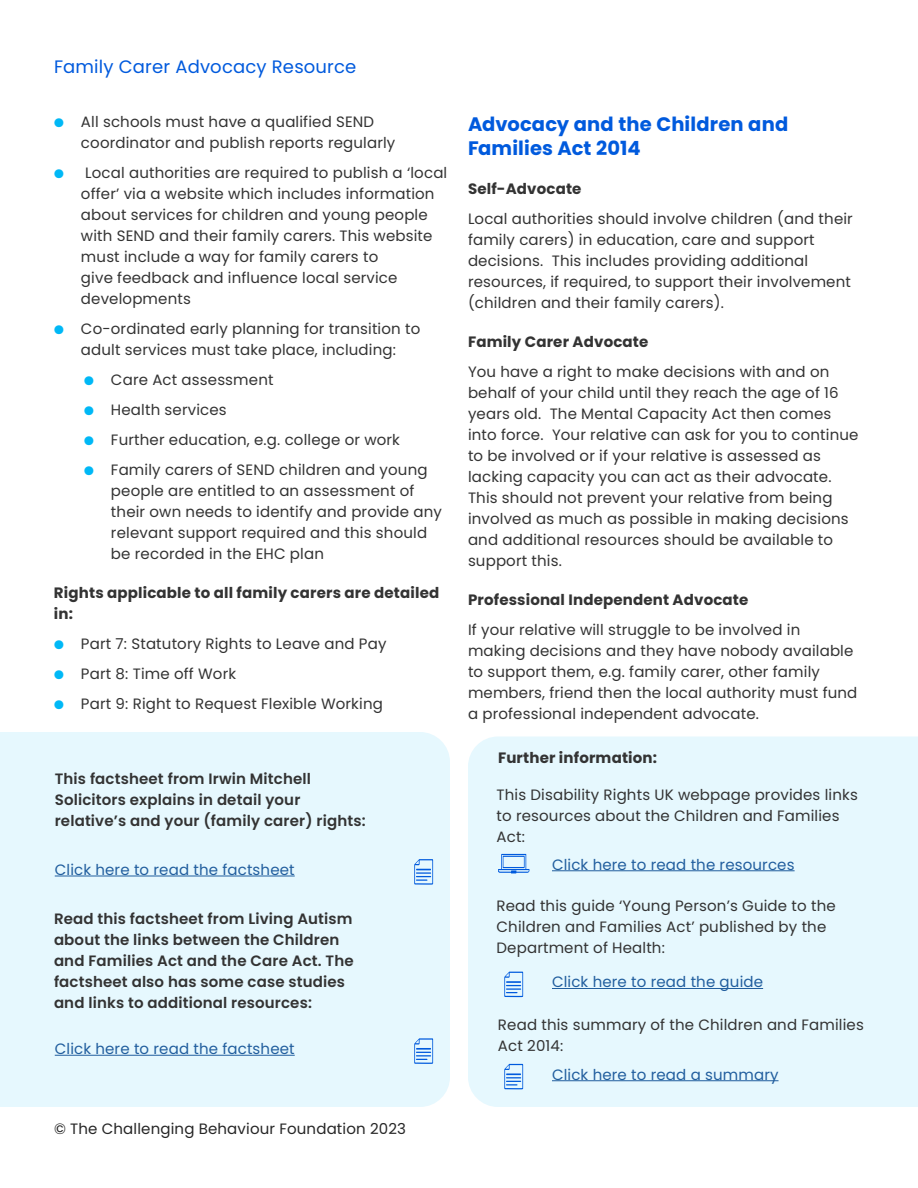
<style>
.page{position:relative;width:918px;height:1188px;background:#fff}
.page>*{position:absolute;margin:0;border:0;box-sizing:border-box;transform-origin:0 0}
.t1{font:700 19.5px/23.4px "Poppins";letter-spacing:.005em;color:#005add}
.t2{font:18px "Poppins";letter-spacing:.01em;color:#005add}
.t3{font:15px/21px "Poppins";letter-spacing:.01em;color:#333}
.t4{font:600 15px/21px "Poppins";letter-spacing:.01em;color:#333}
.t5{font:700 15px/21px "Poppins";letter-spacing:.01em;color:#333}
.t6{font:15px "Poppins";letter-spacing:.01em;color:#215e9e}
.t7{font:15px "Poppins";letter-spacing:.01em;color:#262626}
.s1{font-family:"Proxima Nova";color:#00b8f6}
</style>
<div class="page">
<div style="left:0;top:732px;width:450px;height:375px;background:#e6f8fe"></div>
<hr style="left:55px;top:876px;width:240px;height:1px;background:#215e9e">
<hr style="left:55px;top:1055px;width:240px;height:1px;background:#215e9e">
<svg style="left:414px;top:859px;width:19px;height:26px"></svg>
<svg style="left:414px;top:1038px;width:19px;height:26px"></svg>
<div style="left:468px;top:736px;width:450px;height:371px;background:#e6f8fe"></div>
<svg style="left:498px;top:854px;width:32px;height:19px"></svg>
<hr style="left:552px;top:870px;width:243px;height:1px;background:#215e9e">
<hr style="left:552px;top:988px;width:211px;height:1px;background:#215e9e">
<hr style="left:552px;top:1080px;width:227px;height:1px;background:#215e9e">
<svg style="left:504px;top:972px;width:19px;height:25px"></svg>
<svg style="left:504px;top:1064px;width:19px;height:26px"></svg>
<p class="t2" style="left:54px;top:56px;width:304px">Family Carer Advocacy Resource</p>
<p class="t3" style="left:81px;top:111px;width:316px;text-indent:-27px"><span class="s1">●</span> All schools must have a qualified SEND coordinator and publish reports regularly</p>
<p class="t3" style="left:81px;top:162px;width:368px;text-indent:-27px"><span class="s1">●</span> Local authorities are required to publish a ‘local offer’ via a website which includes information about services for children and young people with SEND and their family carers. This website must include a way for family carers to<br>give feedback and influence local service developments</p>
<p class="t3" style="left:54px;top:318px;width:368px;text-align:center"><span class="s1">●</span> Co-ordinated early planning for transition to adult services must take place, including:</p>
<p class="t3" style="left:84px;top:369px;width:191px"><span class="s1">●</span> Care Act assessment</p>
<p class="t3" style="left:84px;top:399px;width:144px"><span class="s1">●</span> Health services</p>
<p class="t3" style="left:84px;top:429px;width:318px"><span class="s1">●</span> Further education, e.g. college or work</p>
<p class="t3" style="left:111px;top:459px;width:332px;text-indent:-27px"><span class="s1">●</span> Family carers of SEND children and young people are entitled to an assessment of their own needs to identify and provide any relevant support required and this should be recorded in the EHC plan</p>
<p class="t5" style="left:54px;top:582px;width:387px">Rights applicable to all family carers are detailed in:</p>
<p class="t3" style="left:54px;top:633px;width:334px"><span class="s1">●</span> Part 7: Statutory Rights to Leave and Pay</p>
<p class="t3" style="left:54px;top:663px;width:184px"><span class="s1">●</span> Part 8: Time off Work</p>
<p class="t3" style="left:54px;top:693px;width:330px"><span class="s1">●</span> Part 9: Right to Request Flexible Working</p>
<p class="t4" style="left:55px;top:768px;width:312px">This factsheet from Irwin Mitchell<br>Solicitors explains in detail your relative’s and your (family carer) rights:</p>
<p class="t6" style="left:55px;top:861px;width:241px">Click here to read the factsheet</p>
<p class="t4" style="left:54px;top:909px;width:301px">Read this factsheet from Living Autism about the links between the Children and Families Act and the Care Act. The factsheet also has some case studies and links to additional resources:</p>
<p class="t6" style="left:55px;top:1040px;width:241px">Click here to read the factsheet</p>
<p class="t7" style="left:54px;top:1120px;width:354px">© The Challenging Behaviour Foundation 2023</p>
<h1 class="t1" style="left:468px;top:113px;width:322px">Advocacy and the Children and<br>Families Act 2014</h1>
<p class="t5" style="left:468px;top:178px;width:115px">Self-Advocate</p>
<p class="t3" style="left:468px;top:208px;width:386px">Local authorities should involve children (and their family carers) in education, care and support decisions. This includes providing additional resources, if required, to support their involvement (children and their family carers).</p>
<p class="t5" style="left:468px;top:331px;width:182px">Family Carer Advocate</p>
<p class="t3" style="left:468px;top:361px;width:392px">You have a right to make decisions with and on behalf of your child until they reach the age of 16 years old. The Mental Capacity Act then comes into force. Your relative can ask for you to continue to be involved or if your relative is assessed as lacking capacity you can act as their advocate.<br>This should not prevent your relative from being involved as much as possible in making decisions and additional resources should be available to support this.</p>
<p class="t5" style="left:468px;top:589px;width:282px">Professional Independent Advocate</p>
<p class="t3" style="left:468px;top:619px;width:391px">If your relative will struggle to be involved in making decisions and they have nobody available to support them, e.g. family carer, other family members, friend then the local authority must fund a professional independent advocate.</p>
<p class="t5" style="left:498px;top:747px;width:161px">Further information:</p>
<p class="t3" style="left:497px;top:784px;width:363px">This Disability Rights UK webpage provides links to resources about the Children and Families<br>Act:</p>
<p class="t6" style="left:552px;top:856px;width:244px">Click here to read the resources</p>
<p class="t3" style="left:497px;top:895px;width:341px">Read this guide ‘Young Person’s Guide to the<br>Children and Families Act’ published by the<br>Department of Health:</p>
<p class="t6" style="left:552px;top:973px;width:213px">Click here to read the guide</p>
<p class="t3" style="left:498px;top:1014px;width:367px">Read this summary of the Children and Families<br>Act 2014:</p>
<p class="t6" style="left:552px;top:1066px;width:228px">Click here to read a summary</p>
</div>
